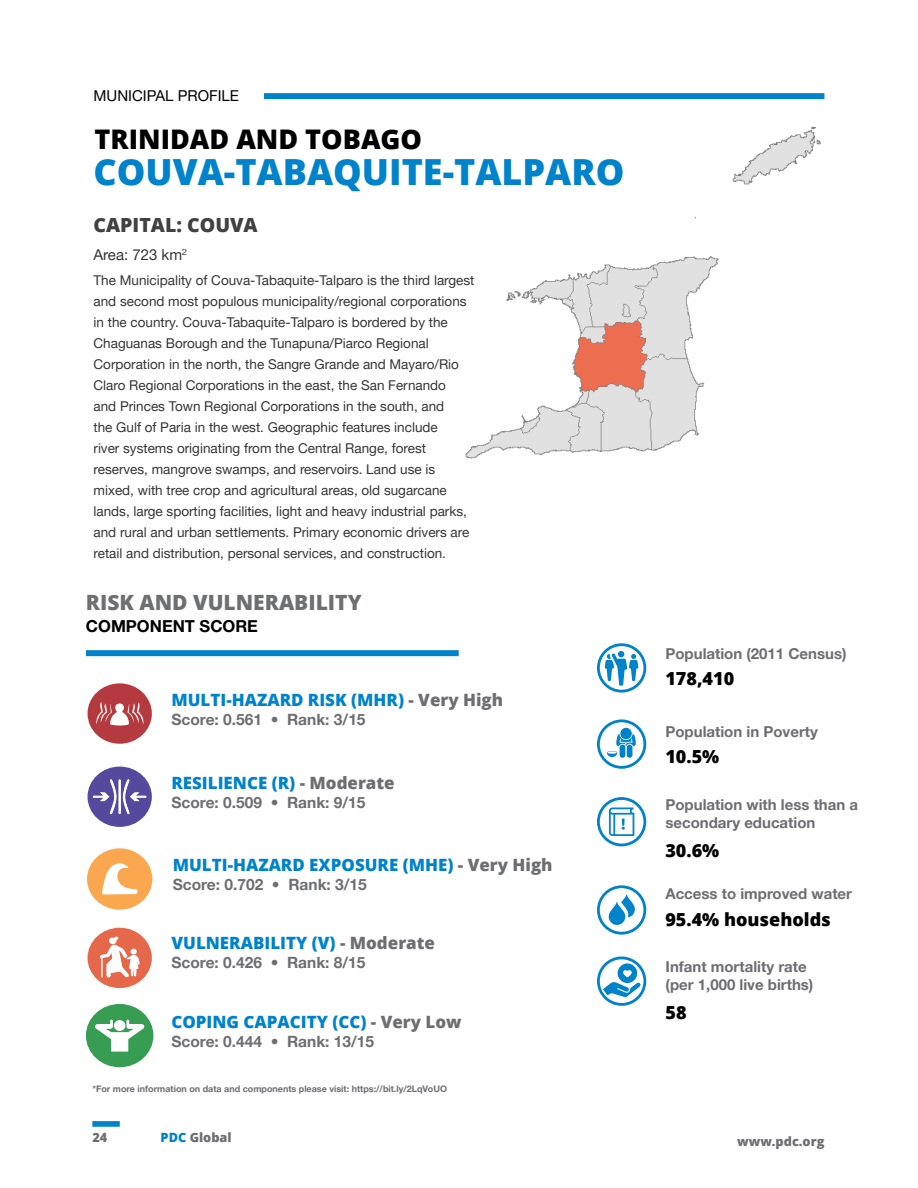
<style>
.page{position:relative;width:918px;height:1188px;background:#fff}
.page>*{position:absolute;margin:0;border:0;box-sizing:border-box;transform-origin:0 0}
.t1{font:800 36px "Open Sans";color:#0083ca}
.t2{font:800 27px "Open Sans";color:#000}
.t3{font:800 21px "Open Sans";color:#6d6f71}
.t4{font:800 19.5px "Open Sans";color:#414042}
.t5{font:800 18px "Open Sans";color:#000}
.t6{font:800 16.95px "Open Sans";color:#0083ca}
.t7{font:700 16.5px "Helvetica Neue LT Pro";color:#000}
.t8{font:700 15.45px "Helvetica Neue LT Pro";color:#6d6e71}
.t9{font:700 15px/18px "Helvetica Neue LT Pro";color:#6d6e71}
.t10{font:15px "Helvetica Neue LT Pro";color:#000}
.t11{font:13.5px/21px "Helvetica Neue LT Pro";color:#000}
.t12{font:800 12.75px "Open Sans";color:#6d6e71}
.t13{font:700 9px "Helvetica Neue LT Pro";color:#6d6e71}
.s1{color:#6d6e71}
.s2{color:#0083ca}
</style>
<div class="page">
<div style="left:264px;top:93px;width:560px;height:6px;background:#0083ca"></div>
<div style="left:92px;top:1121px;width:28px;height:6px;background:#0083ca"></div>
<svg style="left:597px;top:643px;width:49px;height:50px"></svg>
<svg style="left:597px;top:719px;width:49px;height:50px"></svg>
<svg style="left:597px;top:797px;width:49px;height:49px"></svg>
<svg style="left:597px;top:885px;width:49px;height:50px"></svg>
<svg style="left:597px;top:957px;width:49px;height:49px"></svg>
<div style="left:88px;top:683px;width:64px;height:61px;background:#b53a40;border-radius:50%"></div>
<svg style="left:96px;top:702px;width:48px;height:24px"></svg>
<svg style="left:88px;top:767px;width:64px;height:60px"></svg>
<div style="left:87px;top:848px;width:65px;height:62px;background:#faa74f;border-radius:50%"></div>
<svg style="left:102px;top:863px;width:36px;height:31px"></svg>
<div style="left:88px;top:928px;width:64px;height:60px;background:#e5684b;border-radius:50%"></div>
<svg style="left:100px;top:936px;width:40px;height:42px"></svg>
<div style="left:86px;top:1004px;width:67px;height:63px;background:#369d52;border-radius:50%"></div>
<svg style="left:95px;top:1020px;width:50px;height:32px"></svg>
<img style="left:465px;top:126px;width:357px;height:333px">
<div style="left:86px;top:650px;width:373px;height:6px;background:#0083ca"></div>
<p class="t10" style="left:94px;top:90px;width:147px">MUNICIPAL PROFILE</p>
<h2 class="t2" style="left:95px;top:128px;width:329px">TRINIDAD AND TOBAGO</h2>
<h1 class="t1" style="left:94px;top:158px;width:532px">COUVA-TABAQUITE-TALPARO</h1>
<h3 class="t4" style="left:94px;top:217px;width:166px">CAPITAL: COUVA</h3>
<p class="t10" style="left:93px;top:250px;width:95px">Area: 723 km<sup>2</sup></p>
<p class="t11" style="left:94px;top:271px;width:382px">The Municipality of Couva-Tabaquite-Talparo is the third largest and second most populous municipality/regional corporations in the country. Couva-Tabaquite-Talparo is bordered by the Chaguanas Borough and the Tunapuna/Piarco Regional Corporation in the north, the Sangre Grande and Mayaro/Rio Claro Regional Corporations in the east, the San Fernando<br>and Princes Town Regional Corporations in the south, and<br>the Gulf of Paria in the west. Geographic features include<br>river systems originating from the Central Range, forest reserves, mangrove swamps, and reservoirs. Land use is mixed, with tree crop and agricultural areas, old sugarcane lands, large sporting facilities, light and heavy industrial parks, and rural and urban settlements. Primary economic drivers are retail and distribution, personal services, and construction.</p>
<h3 class="t3" style="left:86px;top:594px;width:277px">RISK AND VULNERABILITY</h3>
<p class="t7" style="left:86px;top:619px;width:174px">COMPONENT SCORE</p>
<p class="t6" style="left:171px;top:693px;width:333px">MULTI-HAZARD RISK (MHR) <span class="s1">- Very High</span></p>
<p class="t8" style="left:171px;top:713px;width:196px">Score: 0.561 • Rank: 3/15</p>
<p class="t6" style="left:171px;top:776px;width:225px">RESILIENCE (R) <span class="s1">- Moderate</span></p>
<p class="t8" style="left:171px;top:796px;width:196px">Score: 0.509 • Rank: 9/15</p>
<p class="t6" style="left:173px;top:858px;width:381px">MULTI-HAZARD EXPOSURE (MHE) <span class="s1">- Very High</span></p>
<p class="t8" style="left:173px;top:878px;width:196px">Score: 0.702 • Rank: 3/15</p>
<p class="t6" style="left:171px;top:936px;width:265px">VULNERABILITY (V) <span class="s1">- Moderate</span></p>
<p class="t8" style="left:171px;top:956px;width:196px">Score: 0.426 • Rank: 8/15</p>
<p class="t6" style="left:171px;top:1015px;width:292px">COPING CAPACITY (CC) <span class="s1">- Very Low</span></p>
<p class="t8" style="left:171px;top:1035px;width:204px">Score: 0.444 • Rank: 13/15</p>
<p class="t13" style="left:92px;top:1085px;width:356px">*For more information on data and components please visit: https://bit.ly/2LqVoUO</p>
<p class="t9" style="left:665px;top:645px;width:183px">Population (2011 Census)</p>
<h3 class="t5" style="left:665px;top:671px;width:70px">178,410</h3>
<p class="t9" style="left:665px;top:724px;width:154px">Population in Poverty</p>
<h3 class="t5" style="left:665px;top:749px;width:55px">10.5%</h3>
<p class="t9" style="left:665px;top:797px;width:194px">Population with less than a secondary education</p>
<h3 class="t5" style="left:665px;top:843px;width:55px">30.6%</h3>
<p class="t9" style="left:665px;top:885px;width:188px">Access to improved water</p>
<h3 class="t5" style="left:665px;top:912px;width:167px">95.4% households</h3>
<p class="t9" style="left:666px;top:958px;width:149px">Infant mortality rate (per 1,000 live births)</p>
<h3 class="t5" style="left:666px;top:1005px;width:23px">58</h3>
<p class="t12" style="left:92px;top:1132px;width:16px">24</p>
<p class="t12" style="left:161px;top:1132px;width:72px"><span class="s2">PDC</span> Global</p>
<p class="t12" style="left:737px;top:1136px;width:89px">www.pdc.org</p>
</div>
